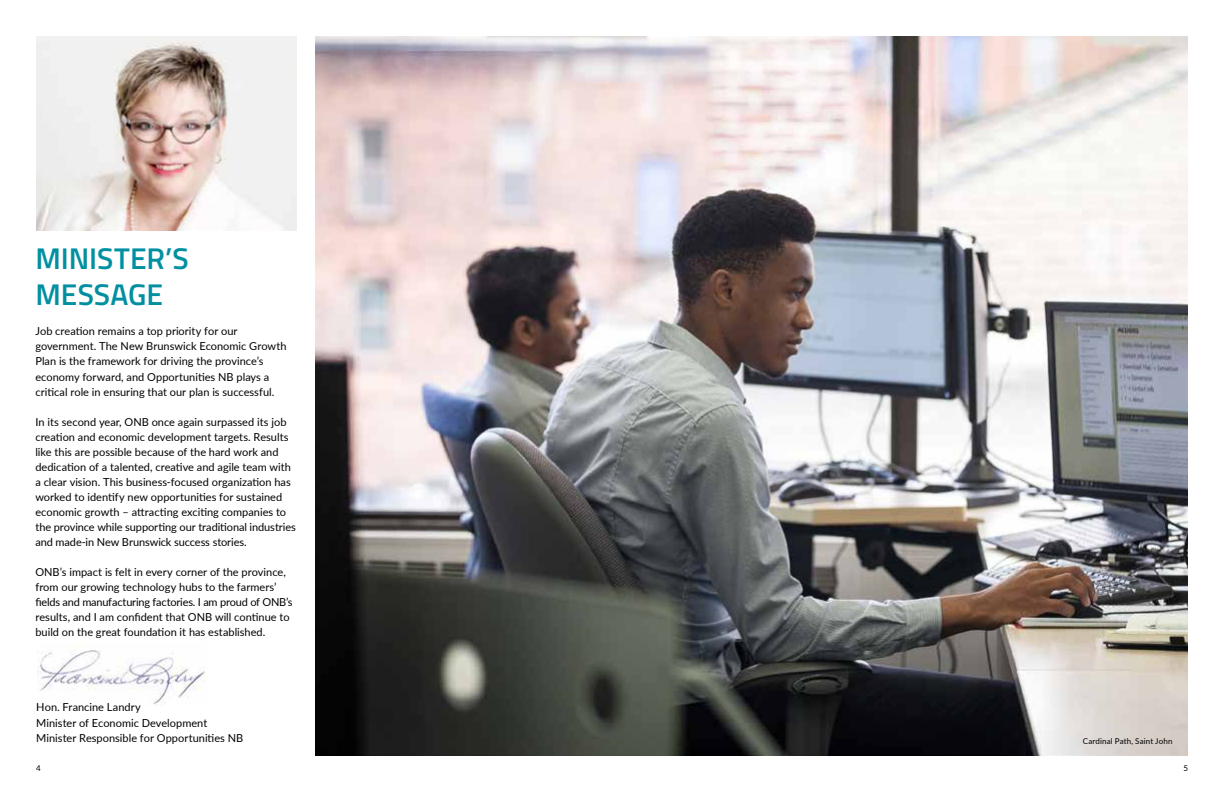
<style>
.page{position:relative;width:1224px;height:792px;background:#fff}
.page>*{position:absolute;margin:0;border:0;box-sizing:border-box;transform-origin:0 0}
.t1{font:600 30px/36px "Titillium Web";color:#0090a1}
.t2{font:11px/15px "Lato";color:#000}
.t3{font:8px "Lato";letter-spacing:.015em;color:#000}
</style>
<div class="page">
<img style="left:315px;top:36px;width:873px;height:720px">
<img style="left:36px;top:36px;width:261px;height:195px">
<img style="left:37px;top:650px;width:168px;height:55px">
<h1 class="t1" style="left:36px;top:239px;width:155px">MINISTER’S<br>MESSAGE</h1>
<p class="t2" style="left:35px;top:324px;width:253px">Job creation remains a top priority for our government. The New Brunswick Economic Growth Plan is the framework for driving the province’s economy forward, and Opportunities NB plays a critical role in ensuring that our plan is successful.</p>
<p class="t2" style="left:35px;top:414px;width:262px">In its second year, ONB once again surpassed its job creation and economic development targets. Results like this are possible because of the hard work and dedication of a talented, creative and agile team with a clear vision. This business-focused organization has worked to identify new opportunities for sustained economic growth – attracting exciting companies to the province while supporting our traditional industries and made-in New Brunswick success stories.</p>
<p class="t2" style="left:35px;top:564px;width:259px">ONB’s impact is felt in every corner of the province, from our growing technology hubs to the farmers’ fields and manufacturing factories. I am proud of ONB’s results, and I am confident that ONB will continue to build on the great foundation it has established.</p>
<p class="t2" style="left:36px;top:700px;width:209px">Hon. Francine Landry<br>Minister of Economic Development<br>Minister Responsible for Opportunities NB</p>
<p class="t3" style="left:1083px;top:735px;width:91px">Cardinal Path, Saint John</p>
<p class="t3" style="left:36px;top:763px;width:6px">4</p>
<p class="t3" style="left:1183px;top:763px;width:6px">5</p>
</div>
